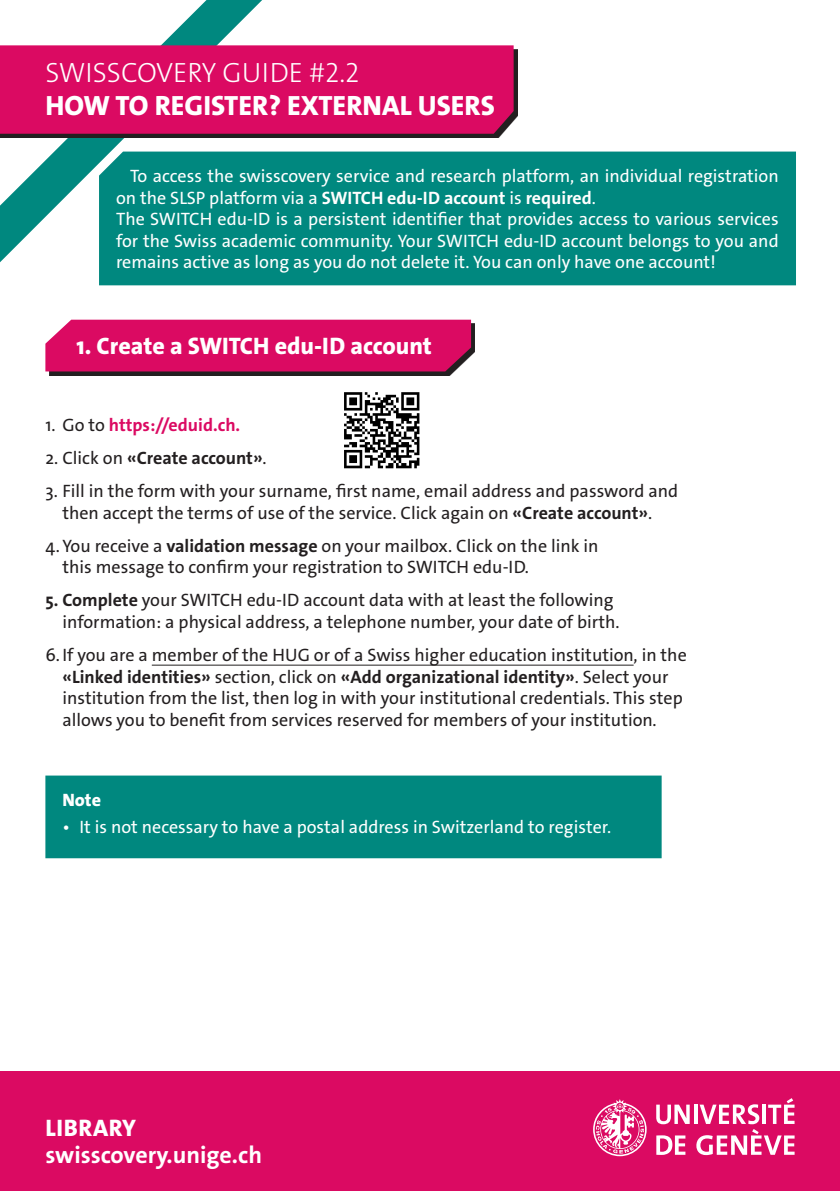
<style>
.page{position:relative;width:840px;height:1191px;background:#fff}
.page>*{position:absolute;margin:0;border:0;box-sizing:border-box;transform-origin:0 0}
.t1{font:800 28px "The Sans Os F";color:#fff}
.t2{font:300 28px "The Sans Os F";color:#fff}
.t3{font:800 24px "The Sans Os F";color:#fff}
.t4{font:700 24px "The Sans Os F";color:#fff}
.t5{font:800 24px "The Sans Os F";letter-spacing:.02em;color:#fff}
.t6{font:18px/21.6px "The Sans Os F";color:#231f20}
.t7{font:18px/21.6px "The Sans Os F";color:#fff}
.t8{font:700 18px "The Sans Os F";color:#231f20}
.t9{font:700 18px "The Sans Os F";color:#db0a62}
.t10{font:800 18px "The Sans Os F";color:#fff}
.s1{font-weight:700}
.s2{font-weight:400;color:#231f20}
.s3{font-weight:400}
</style>
<div class="page">
<div style="left:0;top:1071px;width:839px;height:120px;background:#db0a62"></div>
<svg style="left:593px;top:1099px;width:53px;height:57px"></svg>
<svg style="left:656px;top:1104px;width:33px;height:20px"></svg>
<svg style="left:694px;top:1104px;width:2px;height:20px"></svg>
<svg style="left:656px;top:1135px;width:29px;height:19px"></svg>
<svg style="left:696px;top:1098px;width:98px;height:57px"></svg>
<svg style="left:0;top:0;width:262px;height:262px"></svg>
<div style="left:0;top:49px;width:517px;height:89px;background:#231f20"></div>
<div style="left:0;top:45px;width:513px;height:89px;background:#db0a62"></div>
<div style="left:99px;top:152px;width:696px;height:133px;background:#00887f"></div>
<svg style="left:49px;top:323px;width:426px;height:53px;fill:#231f20"></svg>
<div style="left:45px;top:320px;width:426px;height:51px;background:#db0a62"></div>
<hr style="left:152px;top:665px;width:481px;height:1px;background:#231f20">
<div style="left:45px;top:775px;width:616px;height:83px;background:#00887f"></div>
<img style="left:344px;top:392px;width:76px;height:77px">
<p class="t2" style="left:45px;top:54px;width:315px">SWISSCOVERY GUIDE #2.2</p>
<p class="t1" style="left:45px;top:88px;width:450px">HOW TO REGISTER? EXTERNAL USERS</p>
<p class="t7" style="left:116px;top:165px;width:663px;text-indent:14px">To access the swisscovery service and research platform, an individual registration on the SLSP platform via a <span class="s1">SWITCH edu-ID account</span> is <span class="s1">required</span>.</p>
<p class="t7" style="left:116px;top:208px;width:663px;text-align:justify">The SWITCH edu-ID is a persistent identifier that provides access to various services for the Swiss academic community. Your SWITCH edu-ID account belongs to you and remains active as long as you do not delete it. You can only have one account!</p>
<p class="t3" style="left:76px;top:331px;width:357px">1. Create a SWITCH edu-ID account</p>
<p class="t9" style="left:45px;top:414px;width:196px"><span class="s2">1. Go to</span> https://eduid.ch.</p>
<p class="t8" style="left:45px;top:447px;width:223px"><span class="s3">2. Click on</span> «Create account»<span class="s3">.</span></p>
<p class="t6" style="left:45px;top:480px;width:634px;text-align:center">3. Fill in the form with your surname, first name, email address and password and then accept the terms of use of the service. Click again on <span class="s1">«Create account»</span>.</p>
<p class="t6" style="left:62px;top:535px;width:537px;text-indent:-17px">4. You receive a <span class="s1">validation message</span> on your mailbox. Click on the link in this message to confirm your registration to SWITCH edu-ID.</p>
<p class="t6" style="left:62px;top:589px;width:558px;text-indent:-17px"><span class="s1">5. Complete</span> your SWITCH edu-ID account data with at least the following information: a physical address, a telephone number, your date of birth.</p>
<p class="t6" style="left:62px;top:644px;width:625px;text-indent:-17px">6. If you are a member of the HUG or of a Swiss higher education institution, in the <span class="s1">«Linked identities»</span> section, click on <span class="s1">«Add organizational identity»</span>. Select your institution from the list, then log in with your institutional credentials. This step allows you to benefit from services reserved for members of your institution.</p>
<p class="t10" style="left:62px;top:788px;width:40px">Note</p>
<p class="t7" style="left:62px;top:816px;width:550px">• It is not necessary to have a postal address in Switzerland to register.</p>
<p class="t5" style="left:46px;top:1112px;width:92px">LIBRARY</p>
<p class="t4" style="left:45px;top:1139px;width:218px">swisscovery.unige.ch</p>
</div>
